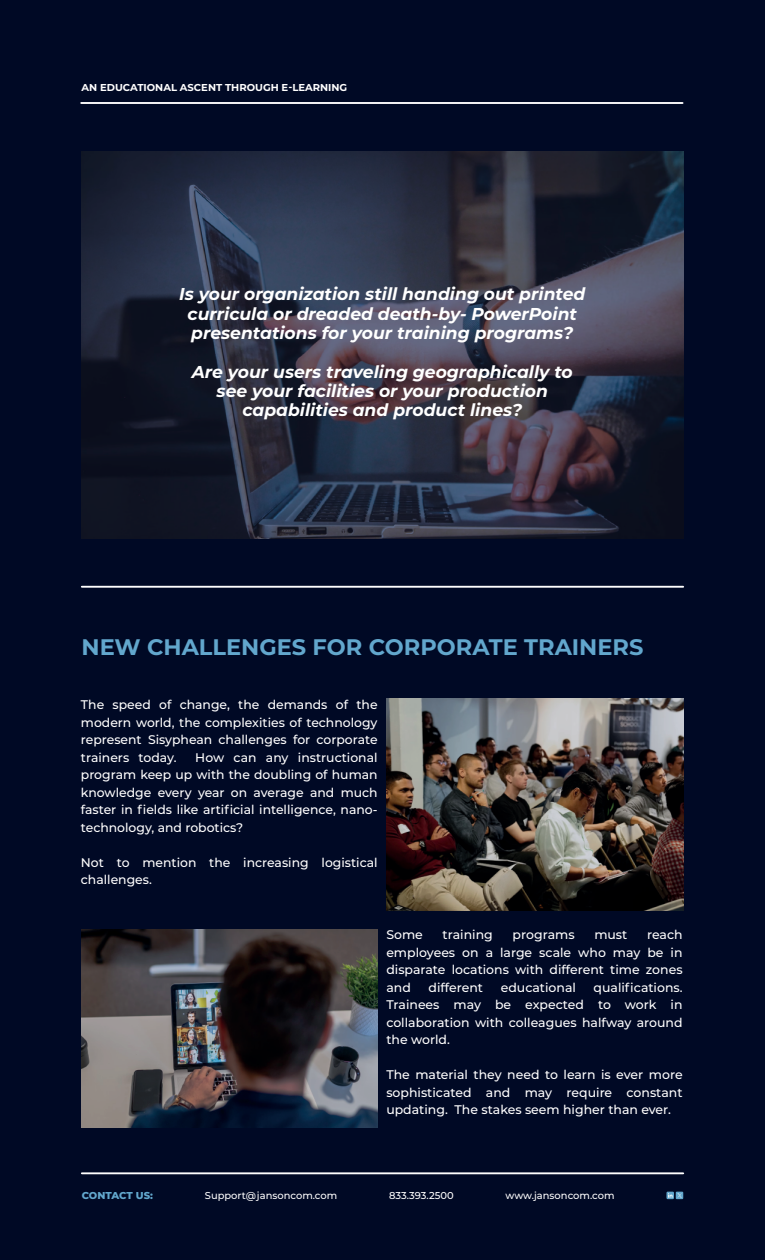
<style>
.page{position:relative;width:765px;height:1260px;background:#000925}
.page>*{position:absolute;margin:0;border:0;box-sizing:border-box;transform-origin:0 0}
.t1{font:700 22.5px "Montserrat";color:#62a7cd}
.t2{font:italic 700 17.12px/19.4px "Montserrat";color:#fff;text-align:center}
.t3{font:500 12.5px/17.5px "Montserrat";color:#fff;text-align:justify}
.t4{font:500 10px "Montserrat";color:#fff}
.t5{font:700 10px "Montserrat";color:#fff}
.t6{font:800 10px "Montserrat";letter-spacing:-.005em;color:#62a7cd}
</style>
<div class="page">
<svg style="left:81px;top:151px;width:603px;height:388px"></svg>
<img style="left:386px;top:699px;width:298px;height:211px">
<img style="left:81px;top:930px;width:297px;height:198px">
<hr style="left:81px;top:102px;width:602px;height:2px;background:#fff">
<hr style="left:82px;top:586px;width:601px;height:2px;background:#fff">
<hr style="left:82px;top:1172px;width:601px;height:2px;background:#fff">
<div style="left:666px;top:1192px;width:8px;height:7px;background:#61a6cc"></div>
<div style="left:676px;top:1192px;width:7px;height:7px;background:#61a6cc"></div>
<svg style="left:668px;top:1193px;width:14px;height:5px"></svg>
<p class="t5" style="left:81px;top:80px;width:267px">AN EDUCATIONAL ASCENT THROUGH E-LEARNING</p>
<h2 class="t2" style="left:179px;top:284px;width:408px">Is your organization still handing out printed curricula or dreaded death-by- PowerPoint presentations for your training programs?</h2>
<h2 class="t2" style="left:192px;top:361px;width:382px">Are your users traveling geographically to see your facilities or your production capabilities and product lines?</h2>
<h1 class="t1" style="left:82px;top:631px;width:563px">NEW CHALLENGES FOR CORPORATE TRAINERS</h1>
<p class="t3" style="left:81px;top:696px;width:298px">The speed of change, the demands of the modern world, the complexities of technology represent Sisyphean challenges for corporate trainers today.</p>
<p class="t3" style="left:81px;top:748px;width:298px;text-indent:114px">How can any instructional program keep up with the doubling of human knowledge every year on average and much faster in fields like artificial intelligence, nano&shy;technology, and robotics?</p>
<p class="t3" style="left:81px;top:853px;width:298px">Not to mention the increasing logistical challenges.</p>
<p class="t3" style="left:386px;top:926px;width:38px">Some</p>
<p class="t3" style="left:443px;top:926px;width:52px">training</p>
<p class="t3" style="left:513px;top:926px;width:63px">programs</p>
<p class="t3" style="left:594px;top:926px;width:35px">must</p>
<p class="t3" style="left:386px;top:926px;width:298px;text-indent:261px">reach employees on a large scale who may be in disparate locations with different time zones and</p>
<p class="t3" style="left:386px;top:978px;width:298px;text-indent:207px">qualifications.<br>Trainees may be expected to work in collaboration with colleagues halfway around the world.</p>
<p class="t3" style="left:386px;top:1066px;width:298px">The material they need to learn is ever more sophisticated and may require constant updating. The stakes seem higher than ever.</p>
<p class="t3" style="left:429px;top:978px;width:56px">different</p>
<p class="t3" style="left:501px;top:978px;width:77px">educational</p>
<p class="t6" style="left:82px;top:1188px;width:73px">CONTACT US:</p>
<p class="t4" style="left:205px;top:1188px;width:134px">Support@jansoncom.com</p>
<p class="t4" style="left:389px;top:1188px;width:66px">833.393.2500</p>
<p class="t4" style="left:506px;top:1188px;width:110px">www.jansoncom.com</p>
</div>
